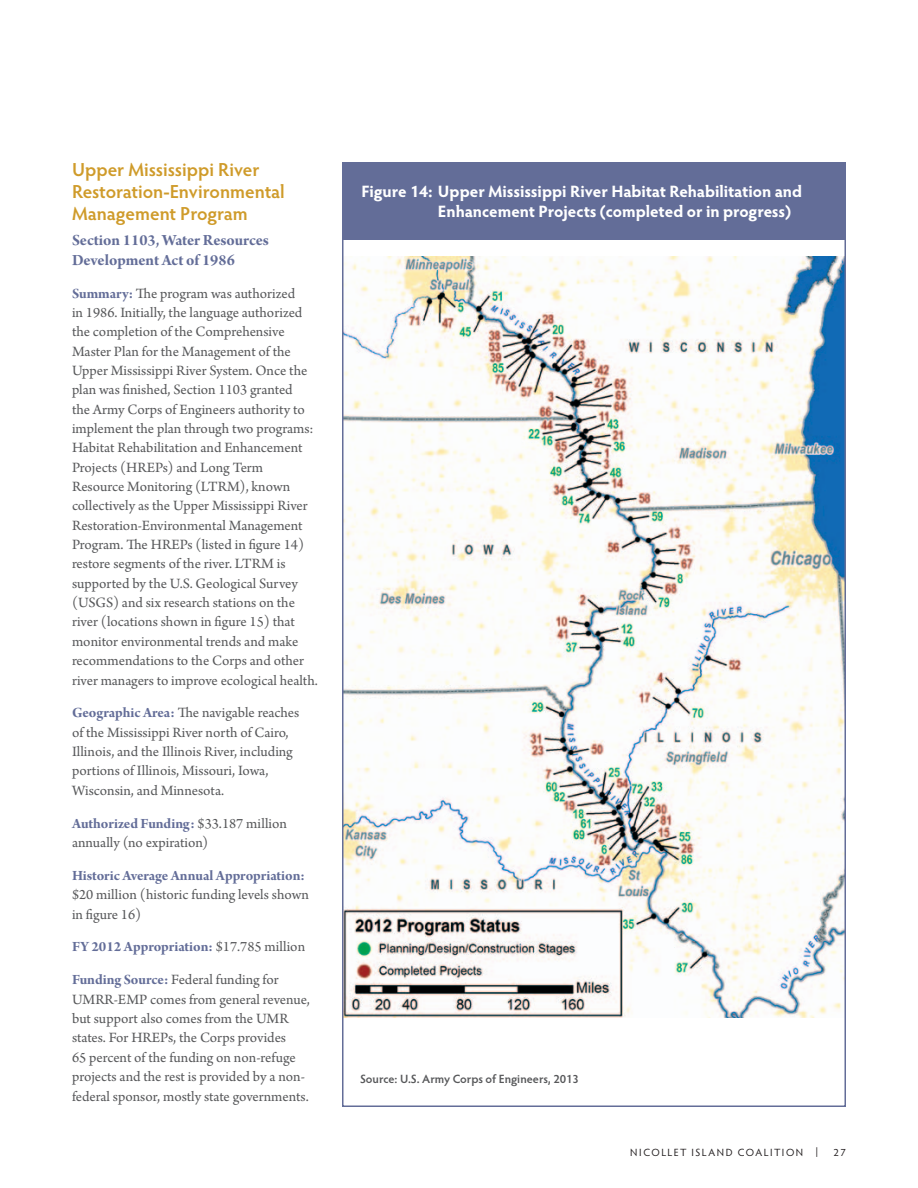
<style>
.page{position:relative;width:918px;height:1188px;background:#fff}
.page>*{position:absolute;margin:0;border:0;box-sizing:border-box;transform-origin:0 0}
.subhead_Programs{font:600 18.9px/21.9px "Hypatia Sans Pro";color:#cf9b2a}
.figure_titles{font:700 16.5px/19.8px "Hypatia Sans Pro";color:#fff}
.body_copy_no_space_b{font:16.5px/19.5px "Arno Pro Bold Subhead";letter-spacing:-.005em;color:#636d98}
.body_copy{font:15px/19.4px "Arno Pro";color:#57585a}
.body_copy-2{font:15px "Arno Pro Bold Subhead";color:#636d98}
.Source_Text{font:600 12px "Hypatia Sans Pro";color:#57585a}
.t1{font:10.5px "Hypatia Sans Pro";letter-spacing:.14em;color:#231f20}
.s1{font-family:"Arno Pro Bold Subhead";color:#636d98}
.s2{font-family:"Arno Pro";color:#57585a}
</style>
<div class="page">
<img style="left:345px;top:256px;width:498px;height:761px">
<div style="left:343px;top:163px;width:502px;height:76px;background:#636d98"></div>
<div style="left:342px;top:162px;width:504px;height:78px;border:2px solid #636d98"></div>
<p class="subhead_Programs" style="left:72px;top:158px;width:214px">Upper Mississippi River<br>Restoration-Environmental<br>Management Program</p>
<p class="body_copy_no_space_b" style="left:72px;top:231px;width:199px">Section 1103, Water Resources<br>Development Act of 1986</p>
<p class="body_copy" style="left:72px;top:284px;width:247px"><span class="s1">Summary:</span> The program was authorized<br>in 1986. Initially, the language authorized the completion of the Comprehensive Master Plan for the Management of the Upper Mississippi River System. Once the plan was finished, Section 1103 granted<br>the Army Corps of Engineers authority to implement the plan through two programs:<br>Habitat Rehabilitation and Enhancement Projects (HREPs) and Long Term Resource Monitoring (LTRM), known collectively as the Upper Mississippi River Restoration-Environmental Management Program. The HREPs (listed in figure 14) restore segments of the river. LTRM is supported by the U.S. Geological Survey (USGS) and six research stations on the river (locations shown in figure 15) that monitor environmental trends and make recommendations to the Corps and other river managers to improve ecological health.</p>
<p class="body_copy" style="left:72px;top:704px;width:229px"><span class="s1">Geographic Area:</span> The navigable reaches of the Mississippi River north of Cairo, Illinois, and the Illinois River, including portions of Illinois, Missouri, Iowa, Wisconsin, and Minnesota.</p>
<p class="body_copy" style="left:72px;top:814px;width:216px"><span class="s1">Authorized Funding:</span> $33.187 million annually (no expiration)</p>
<p class="body_copy" style="left:72px;top:866px;width:239px"><span class="s1">Historic Average Annual Appropriation: </span>$20 million (historic funding levels shown in figure 16)</p>
<p class="body_copy-2" style="left:72px;top:938px;width:235px">FY 2012 Appropriation: <span class="s2">$17.785 million</span></p>
<p class="body_copy" style="left:72px;top:971px;width:240px"><span class="s1">Funding Source:</span> Federal funding for UMRR-EMP comes from general revenue, but support also comes from the UMR states. For HREPs, the Corps provides<br>65 percent of the funding on non-refuge projects and the rest is provided by a non&shy;federal sponsor, mostly state governments.</p>
<p class="figure_titles" style="left:438px;top:181px;width:366px;text-indent:-76px">Figure 14: Upper Mississippi River Habitat Rehabilitation and<br>Enhancement Projects (completed or in progress)</p>
<p class="Source_Text" style="left:360px;top:1071px;width:221px">Source: U.S. Army Corps of Engineers, 2013</p>
<p class="t1" style="left:630px;top:1145px;width:189px">NICOLLET ISLAND COALITION |</p>
<p class="t1" style="left:834px;top:1145px;width:14px">27</p>
</div>
